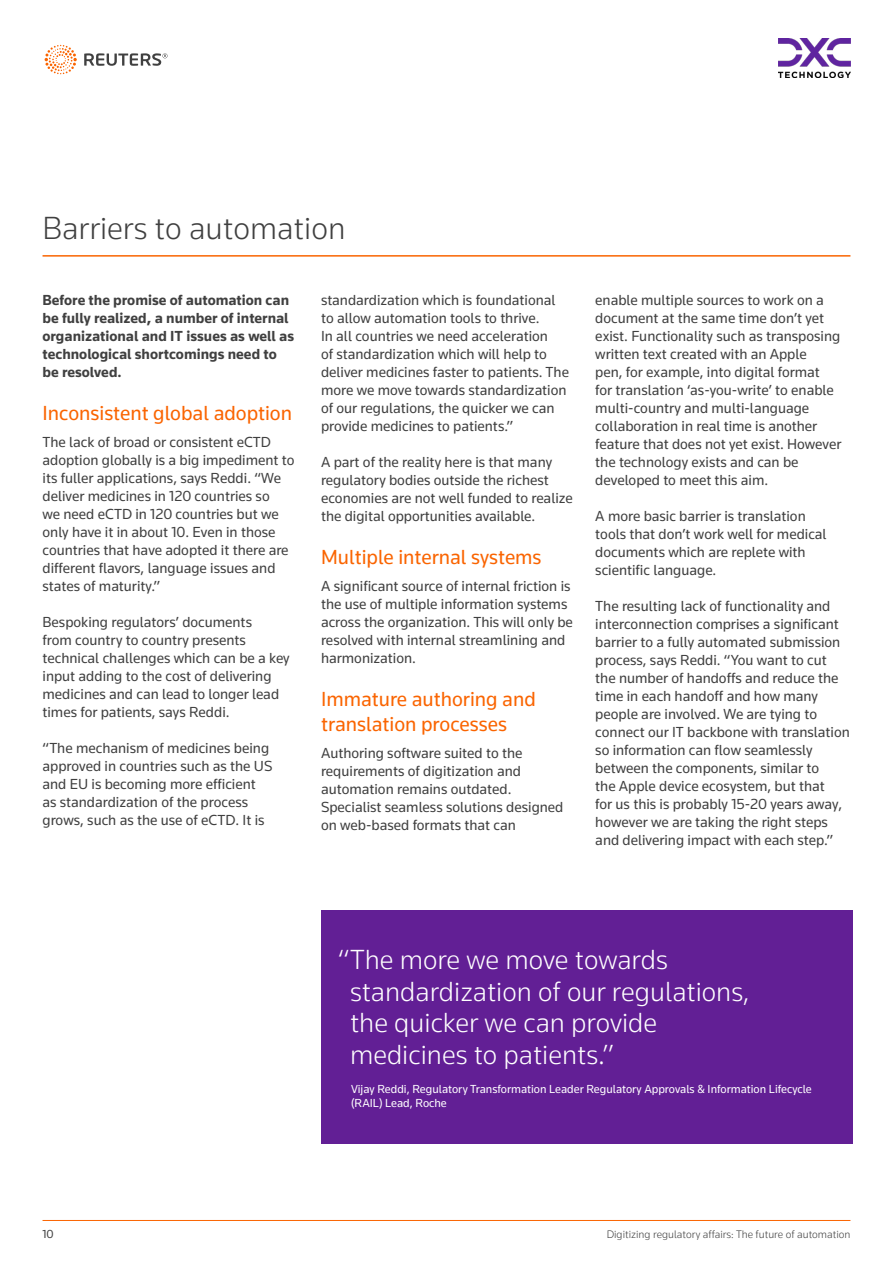
<style>
.page{position:relative;width:893px;height:1263px;background:#fff}
.page>*{position:absolute;margin:0;border:0;box-sizing:border-box;transform-origin:0 0}
.t1{font:300 33px "Knowledge 2017";color:#404040}
.t2{font:300 28.5px/31.5px "Knowledge 2017";color:#fff}
.t3{font:21px/25.2px "Knowledge 2017";color:#fa6400}
.t4{font:15px/18px "Knowledge 2017";color:#404040}
.t5{font:700 15px/18px "Knowledge 2017";color:#404040}
.t6{font:12px/14.4px "Knowledge 2017";color:#fff}
.t7{font:12px "Knowledge 2017";color:#404040}
.t8{font:300 11.25px "Knowledge 2017";color:#404040}
</style>
<div class="page">
<svg style="left:84px;top:53px;width:83px;height:13px"></svg>
<svg style="left:45px;top:45px;width:32px;height:29px"></svg>
<hr style="left:43px;top:1220px;width:807px;height:1px;background:#fa6400">
<img style="left:779px;top:38px;width:71px;height:39px">
<hr style="left:43px;top:255px;width:807px;height:2px;background:#fa6400">
<div style="left:321px;top:911px;width:532px;height:233px;background:#621f95"></div>
<h1 class="t1" style="left:43px;top:208px;width:304px">Barriers to automation</h1>
<p class="t5" style="left:43px;top:291px;width:253px">Before the promise of automation can be fully realized, a number of internal organizational and IT issues as well as technological shortcomings need to be resolved.</p>
<h3 class="t3" style="left:43px;top:400px;width:251px">Inconsistent global adoption</h3>
<p class="t4" style="left:43px;top:432px;width:253px">The lack of broad or consistent eCTD adoption globally is a big impediment to its fuller applications, says Reddi. “We deliver medicines in 120 countries so<br>we need eCTD in 120 countries but we only have it in about 10. Even in those countries that have adopted it there are different flavors, language issues and states of maturity.”</p>
<p class="t4" style="left:43px;top:612px;width:249px">Bespoking regulators’ documents<br>from country to country presents technical challenges which can be a key input adding to the cost of delivering medicines and can lead to longer lead times for patients, says Reddi.</p>
<p class="t4" style="left:43px;top:738px;width:231px">“The mechanism of medicines being approved in countries such as the US and EU is becoming more efficient as standardization of the process grows, such as the use of eCTD. It is</p>
<p class="t4" style="left:321px;top:291px;width:249px">standardization which is foundational to allow automation tools to thrive.<br>In all countries we need acceleration<br>of standardization which will help to deliver medicines faster to patients. The more we move towards standardization of our regulations, the quicker we can provide medicines to patients.”</p>
<p class="t4" style="left:321px;top:453px;width:253px">A part of the reality here is that many regulatory bodies outside the richest economies are not well funded to realize the digital opportunities available.</p>
<h3 class="t3" style="left:321px;top:544px;width:222px">Multiple internal systems</h3>
<p class="t4" style="left:321px;top:576px;width:253px">A significant source of internal friction is the use of multiple information systems across the organization. This will only be resolved with internal streamlining and harmonization.</p>
<h3 class="t3" style="left:321px;top:686px;width:216px">Immature authoring and translation processes</h3>
<p class="t4" style="left:321px;top:743px;width:244px">Authoring software suited to the requirements of digitization and automation remains outdated.<br>Specialist seamless solutions designed on web-based formats that can</p>
<p class="t4" style="left:595px;top:291px;width:248px">enable multiple sources to work on a document at the same time don’t yet exist. Functionality such as transposing written text created with an Apple<br>pen, for example, into digital format<br>for translation ‘as-you-write’ to enable multi-country and multi-language collaboration in real time is another feature that does not yet exist. However the technology exists and can be developed to meet this aim.</p>
<p class="t4" style="left:595px;top:507px;width:233px">A more basic barrier is translation tools that don’t work well for medical documents which are replete with scientific language.</p>
<p class="t4" style="left:595px;top:597px;width:256px">The resulting lack of functionality and interconnection comprises a significant barrier to a fully automated submission process, says Reddi. “You want to cut the number of handoffs and reduce the time in each handoff and how many people are involved. We are tying to connect our IT backbone with translation so information can flow seamlessly between the components, similar to<br>the Apple device ecosystem, but that<br>for us this is probably 15-20 years away, however we are taking the right steps and delivering impact with each step.”</p>
<h2 class="t2" style="left:350px;top:944px;width:401px;text-indent:-12px">“The more we move towards standardization of our regulations, the quicker we can provide medicines to patients.”</h2>
<p class="t6" style="left:351px;top:1081px;width:462px">Vijay Reddi, Regulatory Transformation Leader Regulatory Approvals &amp; Information Lifecycle (RAIL) Lead, Roche</p>
<p class="t7" style="left:43px;top:1227px;width:13px">10</p>
<p class="t8" style="left:607px;top:1227px;width:245px">Digitizing regulatory affairs: The future of automation</p>
</div>
